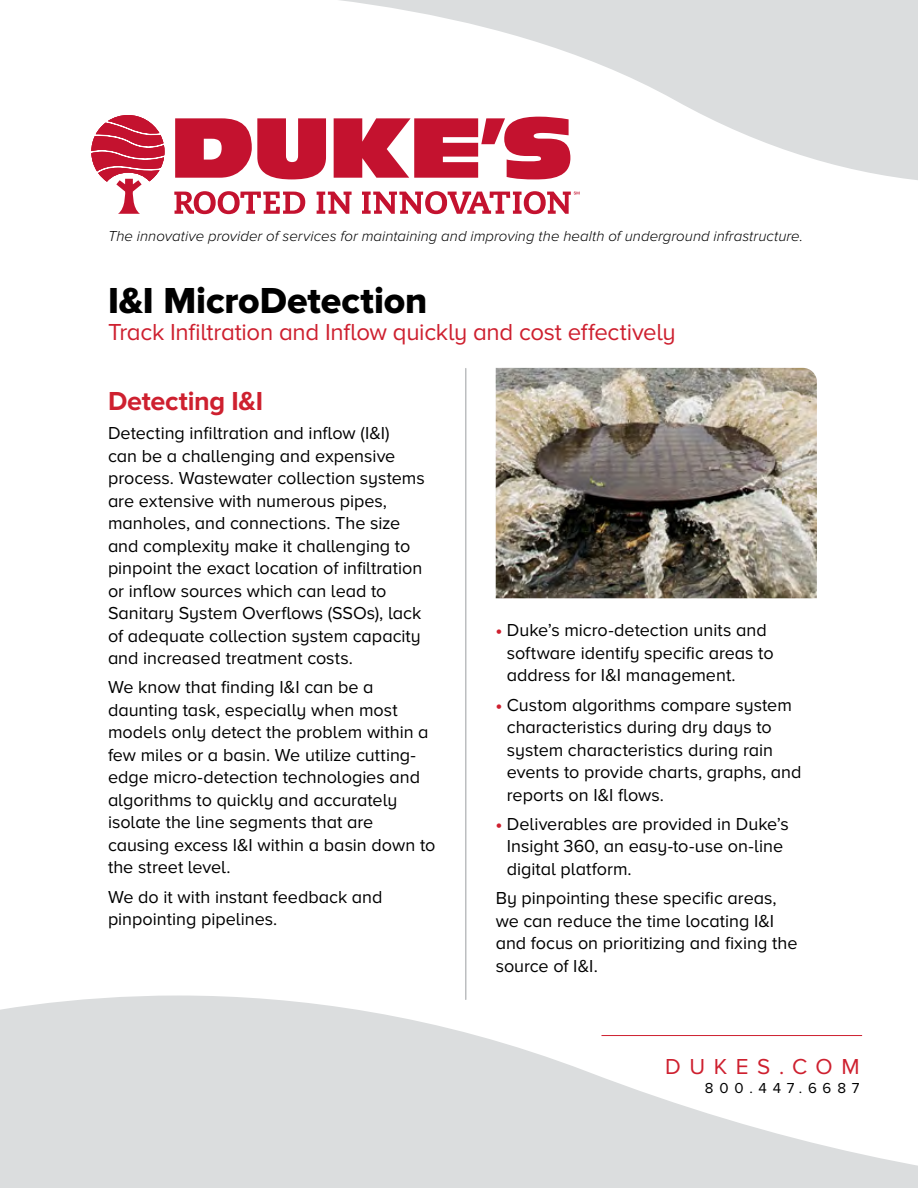
<style>
.page{position:relative;width:918px;height:1188px;background:#fff}
.page>*{position:absolute;margin:0;border:0;box-sizing:border-box;transform-origin:0 0}
.t1{font:37.5px "Proxima Nova Extrabld";color:#000}
.t2{font:700 27px "Proxima Nova A";letter-spacing:-.01em;color:#ce202f}
.t3{font:24px "Proxima Nova A";letter-spacing:-.015em;color:#ce202f}
.t4{font:22.5px "Proxima Nova";letter-spacing:.38em;color:#ce202f}
.t5{font:18px/22.5px "Proxima Nova A";color:#000}
.t6{font:italic 300 15px "Proxima Nova";color:#000}
.t7{font:15px "Proxima Nova";letter-spacing:.39em;color:#000}
.s1{font-family:"Proxima Nova A Extrabld";color:#ce202f}
</style>
<div class="page">
<svg style="left:0;top:996px;width:918px;height:192px;fill:#dbddde"></svg>
<svg style="left:91px;top:118px;width:49px;height:96px"></svg>
<svg style="left:174px;top:210px;width:129px;height:4px"></svg>
<svg style="left:317px;top:210px;width:33px;height:4px"></svg>
<svg style="left:362px;top:210px;width:207px;height:4px"></svg>
<svg style="left:113px;top:0;width:805px;height:210px"></svg>
<hr style="left:465px;top:369px;width:1px;height:630px;background:#bcbec0">
<hr style="left:602px;top:1035px;width:260px;height:1px;background:#ce202f">
<img style="left:496px;top:368px;width:321px;height:230px">
<p class="t6" style="left:108px;top:228px;width:697px">The innovative provider of services for maintaining and improving the health of underground infrastructure.</p>
<h1 class="t1" style="left:108px;top:278px;width:321px">I&amp;I MicroDetection</h1>
<h3 class="t3" style="left:108px;top:318px;width:569px">Track Infiltration and Inflow quickly and cost effectively</h3>
<h2 class="t2" style="left:108px;top:385px;width:157px">Detecting I&amp;I</h2>
<p class="t5" style="left:108px;top:422px;width:318px">Detecting infiltration and inflow (I&amp;I)<br>can be a challenging and expensive process. Wastewater collection systems are extensive with numerous pipes, manholes, and connections. The size and complexity make it challenging to pinpoint the exact location of infiltration or inflow sources which can lead to Sanitary System Overflows (SSOs), lack of adequate collection system capacity and increased treatment costs.</p>
<p class="t5" style="left:108px;top:676px;width:329px">We know that finding I&amp;I can be a daunting task, especially when most models only detect the problem within a few miles or a basin. We utilize cutting&shy;edge micro-detection technologies and algorithms to quickly and accurately isolate the line segments that are causing excess I&amp;I within a basin down to the street level.</p>
<p class="t5" style="left:108px;top:885px;width:276px">We do it with instant feedback and pinpointing pipelines.</p>
<p class="t5" style="left:507px;top:619px;width:268px;text-indent:-11px"><span class="s1">•</span> Duke’s micro-detection units and software identify specific areas to address for I&amp;I management.</p>
<p class="t5" style="left:507px;top:693px;width:296px;text-indent:-11px"><span class="s1">•</span> Custom algorithms compare system characteristics during dry days to system characteristics during rain events to provide charts, graphs, and reports on I&amp;I flows.</p>
<p class="t5" style="left:507px;top:812px;width:283px;text-indent:-11px"><span class="s1">•</span> Deliverables are provided in Duke’s<br>Insight 360, an easy-to-use on-line digital platform.</p>
<p class="t5" style="left:496px;top:887px;width:303px">By pinpointing these specific areas, we can reduce the time locating I&amp;I and focus on prioritizing and fixing the source of I&amp;I.</p>
<p class="t4" style="left:665px;top:1053px;width:196px">DUKES.COM</p>
<p class="t7" style="left:705px;top:1080px;width:156px">800.447.6687</p>
</div>
